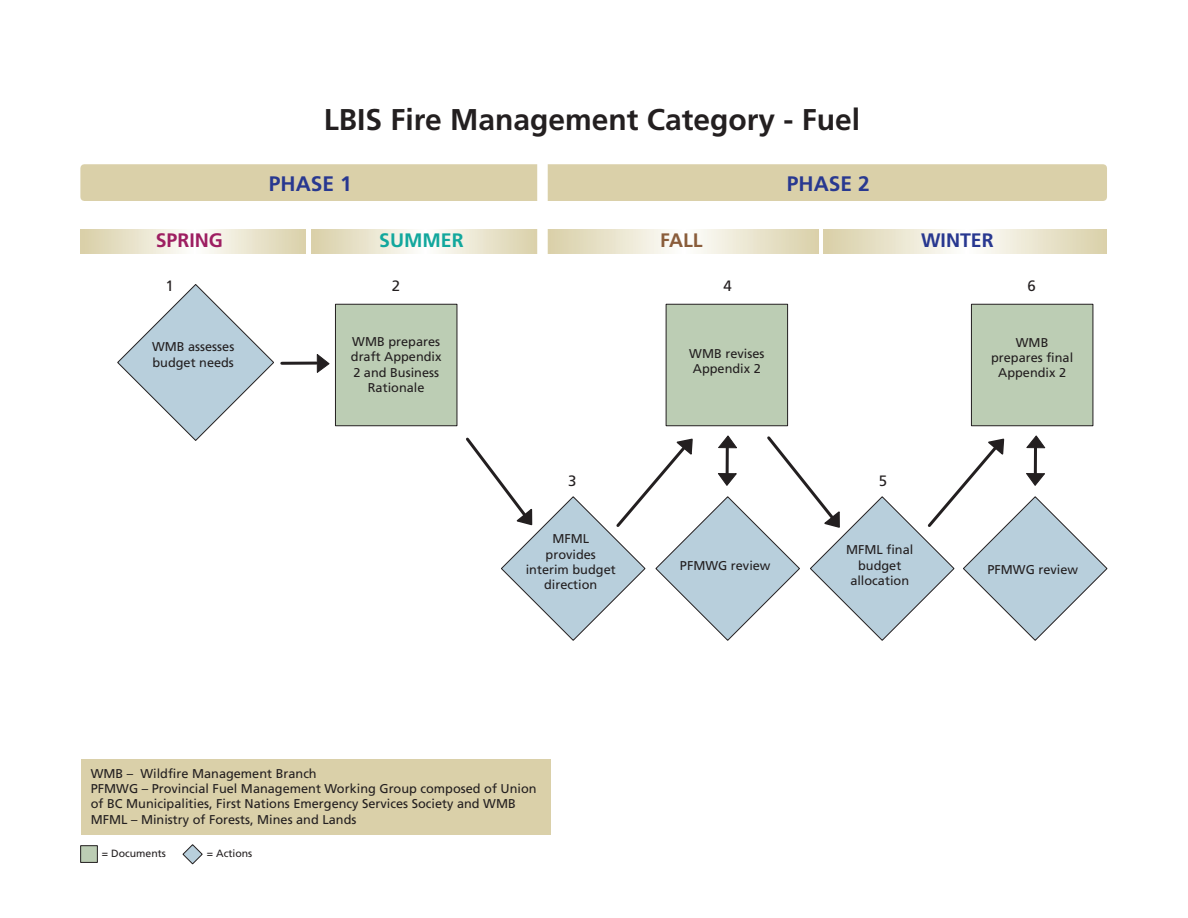
<style>
.page{position:relative;width:1188px;height:918px;background:#fff}
.page>*{position:absolute;margin:0;border:0;box-sizing:border-box;transform-origin:0 0}
.t1{font:700 30px "Frutiger";color:#231f20}
.t2{font:700 21px "Frutiger";color:#283890}
.t3{font:700 19.5px "Frutiger";color:#283890}
.t4{font:700 19.5px "Frutiger";color:#9e1f62}
.t5{font:700 19.5px "Frutiger";color:#12a79d}
.t6{font:700 19.5px "Frutiger";color:#8a5d3b}
.t7{font:15px "Frutiger";color:#231f20}
.t8{font:12.75px/15.3px "Frutiger";color:#231f20;text-align:center}
.t9{font:10.5px "Frutiger";color:#231f20}
</style>
<div class="page">
<svg style="left:548px;top:229px;width:271px;height:24px"></svg>
<svg style="left:824px;top:229px;width:283px;height:24px"></svg>
<svg style="left:81px;top:229px;width:225px;height:24px"></svg>
<svg style="left:311px;top:229px;width:226px;height:24px"></svg>
<div style="left:80px;top:164px;width:1027px;height:37px;background:#dad0a9"></div>
<div style="left:537px;top:159px;width:11px;height:101px;background:#fff"></div>
<div style="left:666px;top:304px;width:122px;height:122px;background:#bccdb4;border:1px solid #231f20"></div>
<div style="left:971px;top:304px;width:122px;height:122px;background:#bccdb4;border:1px solid #231f20"></div>
<svg style="left:182px;top:844px;width:21px;height:21px"></svg>
<div style="left:80px;top:845px;width:18px;height:18px;background:#bccdb4;border:1px solid #231f20"></div>
<div style="left:81px;top:759px;width:469px;height:76px;background:#dad0a9"></div>
<svg style="left:117px;top:284px;width:157px;height:157px"></svg>
<div style="left:335px;top:304px;width:122px;height:122px;background:#bccdb4;border:1px solid #231f20"></div>
<svg style="left:466px;top:435px;width:642px;height:206px"></svg>
<svg style="left:316px;top:354px;width:14px;height:19px"></svg>
<hr style="left:282px;top:362px;width:34px;height:3px;background:#231f20">
<h1 class="t1" style="left:324px;top:102px;width:538px">LBIS Fire Management Category - Fuel</h1>
<h2 class="t2" style="left:269px;top:171px;width:84px">PHASE 1</h2>
<h2 class="t2" style="left:787px;top:171px;width:84px">PHASE 2</h2>
<h3 class="t4" style="left:156px;top:229px;width:69px">SPRING</h3>
<h3 class="t5" style="left:379px;top:229px;width:86px">SUMMER</h3>
<p class="t7" style="left:166px;top:277px;width:10px">1</p>
<p class="t7" style="left:392px;top:277px;width:10px">2</p>
<h3 class="t6" style="left:660px;top:229px;width:44px">FALL</h3>
<h3 class="t3" style="left:921px;top:229px;width:74px">WINTER</h3>
<p class="t7" style="left:723px;top:277px;width:10px">4</p>
<p class="t7" style="left:1027px;top:277px;width:10px">6</p>
<p class="t8" style="left:152px;top:339px;width:84px;text-align:left">WMB assesses budget needs</p>
<p class="t8" style="left:351px;top:334px;width:92px">WMB prepares draft Appendix<br>2 and Business<br>Rationale</p>
<p class="t8" style="left:689px;top:346px;width:77px;text-align:left">WMB revises<br>Appendix 2</p>
<p class="t8" style="left:991px;top:334px;width:84px">WMB prepares final<br>Appendix 2</p>
<p class="t7" style="left:568px;top:472px;width:10px">3</p>
<p class="t7" style="left:879px;top:472px;width:10px">5</p>
<p class="t8" style="left:526px;top:531px;width:91px">MFML provides interim budget direction</p>
<p class="t8" style="left:680px;top:558px;width:92px">PFMWG review</p>
<p class="t8" style="left:846px;top:542px;width:69px">MFML final budget allocation</p>
<p class="t8" style="left:987px;top:561px;width:92px">PFMWG review</p>
<p class="t8" style="left:91px;top:766px;width:447px;text-align:left">WMB – Wildfire Management Branch<br>PFMWG – Provincial Fuel Management Working Group composed of Union of BC Municipalities, First Nations Emergency Services Society and WMB MFML – Ministry of Forests, Mines and Lands</p>
<p class="t9" style="left:102px;top:847px;width:66px">= Documents</p>
<p class="t9" style="left:207px;top:847px;width:47px">= Actions</p>
</div>
